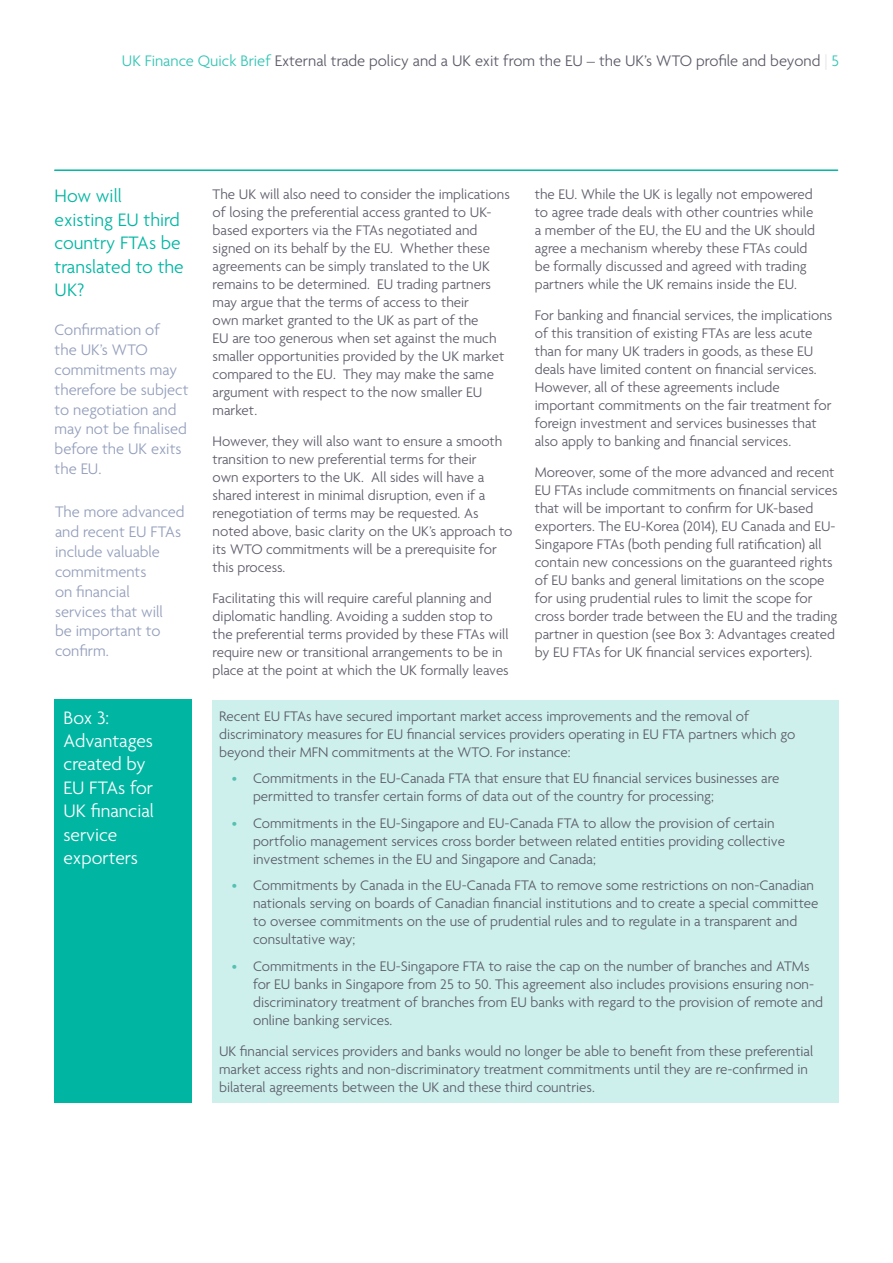
<style>
.page{position:relative;width:893px;height:1263px;background:#fff}
.page>*{position:absolute;margin:0;border:0;box-sizing:border-box;transform-origin:0 0}
.Sub_heading{font:300 19.5px/23.4px "Agenda";color:#fff}
.Sub_heading-2{font:300 19.5px/23.4px "Agenda";color:#00b6a3}
.Pullout_Quote{font:300 16.5px/19.8px "Agenda";color:#949fbc}
.t1{font:300 16.5px "Agenda";color:#5c5c69}
.Body_text{font:300 15px/18px "Agenda";color:#5c5c69}
.s1{color:#33c5b5}
.s2{color:#e4e4e4}
.s3{color:#55c1b2}
</style>
<div class="page">
<hr style="left:55px;top:169px;width:783px;height:2px;background:#00b6a3">
<div style="left:54px;top:699px;width:137px;height:404px;background:#00b6a3"></div>
<div style="left:213px;top:700px;width:626px;height:403px;background:#cdf0ec"></div>
<p class="t1" style="left:122px;top:52px;width:719px"><span class="s1">UK Finance Quick Brief</span> External trade policy and a UK exit from the EU – the UK’s WTO profile and beyond <span class="s2">|</span> <span class="s1">5</span></p>
<p class="Sub_heading-2" style="left:55px;top:186px;width:131px">How will existing EU third country FTAs be translated to the<br>UK?</p>
<p class="Body_text" style="left:213px;top:186px;width:299px">The UK will also need to consider the implications of losing the preferential access granted to UK&shy;based exporters via the FTAs negotiated and signed on its behalf by the EU. Whether these agreements can be simply translated to the UK remains to be determined. EU trading partners may argue that the terms of access to their<br>own market granted to the UK as part of the<br>EU are too generous when set against the much smaller opportunities provided by the UK market compared to the EU. They may make the same argument with respect to the now smaller EU market.</p>
<p class="Body_text" style="left:213px;top:433px;width:301px">However, they will also want to ensure a smooth transition to new preferential terms for their<br>own exporters to the UK. All sides will have a shared interest in minimal disruption, even if a renegotiation of terms may be requested. As noted above, basic clarity on the UK’s approach to its WTO commitments will be a prerequisite for this process.</p>
<p class="Body_text" style="left:213px;top:590px;width:298px">Facilitating this will require careful planning and diplomatic handling. Avoiding a sudden stop to the preferential terms provided by these FTAs will require new or transitional arrangements to be in place at the point at which the UK formally leaves</p>
<p class="Pullout_Quote" style="left:55px;top:321px;width:135px">Confirmation of<br>the UK’s WTO commitments may therefore be subject to negotiation and may not be finalised before the UK exits the EU.</p>
<p class="Pullout_Quote" style="left:55px;top:503px;width:131px">The more advanced and recent EU FTAs include valuable commitments<br>on financial services that will<br>be important to confirm.</p>
<p class="Body_text" style="left:535px;top:186px;width:282px">the EU. While the UK is legally not empowered to agree trade deals with other countries while a member of the EU, the EU and the UK should agree a mechanism whereby these FTAs could be formally discussed and agreed with trading partners while the UK remains inside the EU.</p>
<p class="Body_text" style="left:535px;top:307px;width:299px">For banking and financial services, the implications of this transition of existing FTAs are less acute than for many UK traders in goods, as these EU deals have limited content on financial services.<br>However, all of these agreements include important commitments on the fair treatment for foreign investment and services businesses that also apply to banking and financial services.</p>
<p class="Body_text" style="left:535px;top:464px;width:304px">Moreover, some of the more advanced and recent EU FTAs include commitments on financial services that will be important to confirm for UK-based exporters. The EU-Korea (2014), EU Canada and EU-Singapore FTAs (both pending full ratification) all contain new concessions on the guaranteed rights of EU banks and general limitations on the scope for using prudential rules to limit the scope for cross border trade between the EU and the trading partner in question (see Box 3: Advantages created by EU FTAs for UK financial services exporters).</p>
<p class="Sub_heading" style="left:64px;top:707px;width:92px">Box 3:<br>Advantages created by<br>EU FTAs for<br>UK financial service exporters</p>
<p class="Body_text" style="left:219px;top:708px;width:578px">Recent EU FTAs have secured important market access improvements and the removal of discriminatory measures for EU financial services providers operating in EU FTA partners which go beyond their MFN commitments at the WTO. For instance:</p>
<p class="Body_text" style="left:253px;top:770px;width:528px;text-indent:-21px"><span class="s3">•</span> Commitments in the EU-Canada FTA that ensure that EU financial services businesses are permitted to transfer certain forms of data out of the country for processing;</p>
<p class="Body_text" style="left:253px;top:815px;width:533px;text-indent:-21px"><span class="s3">•</span> Commitments in the EU-Singapore and EU-Canada FTA to allow the provision of certain portfolio management services cross border between related entities providing collective investment schemes in the EU and Singapore and Canada;</p>
<p class="Body_text" style="left:253px;top:877px;width:567px;text-indent:-21px"><span class="s3">•</span> Commitments by Canada in the EU-Canada FTA to remove some restrictions on non-Canadian nationals serving on boards of Canadian financial institutions and to create a special committee to oversee commitments on the use of prudential rules and to regulate in a transparent and consultative way;</p>
<p class="Body_text" style="left:253px;top:958px;width:572px;text-indent:-21px"><span class="s3">•</span> Commitments in the EU-Singapore FTA to raise the cap on the number of branches and ATMs for EU banks in Singapore from 25 to 50. This agreement also includes provisions ensuring non&shy;discriminatory treatment of branches from EU banks with regard to the provision of remote and online banking services.</p>
<p class="Body_text" style="left:219px;top:1043px;width:596px">UK financial services providers and banks would no longer be able to benefit from these preferential market access rights and non-discriminatory treatment commitments until they are re-confirmed in bilateral agreements between the UK and these third countries.</p>
</div>
